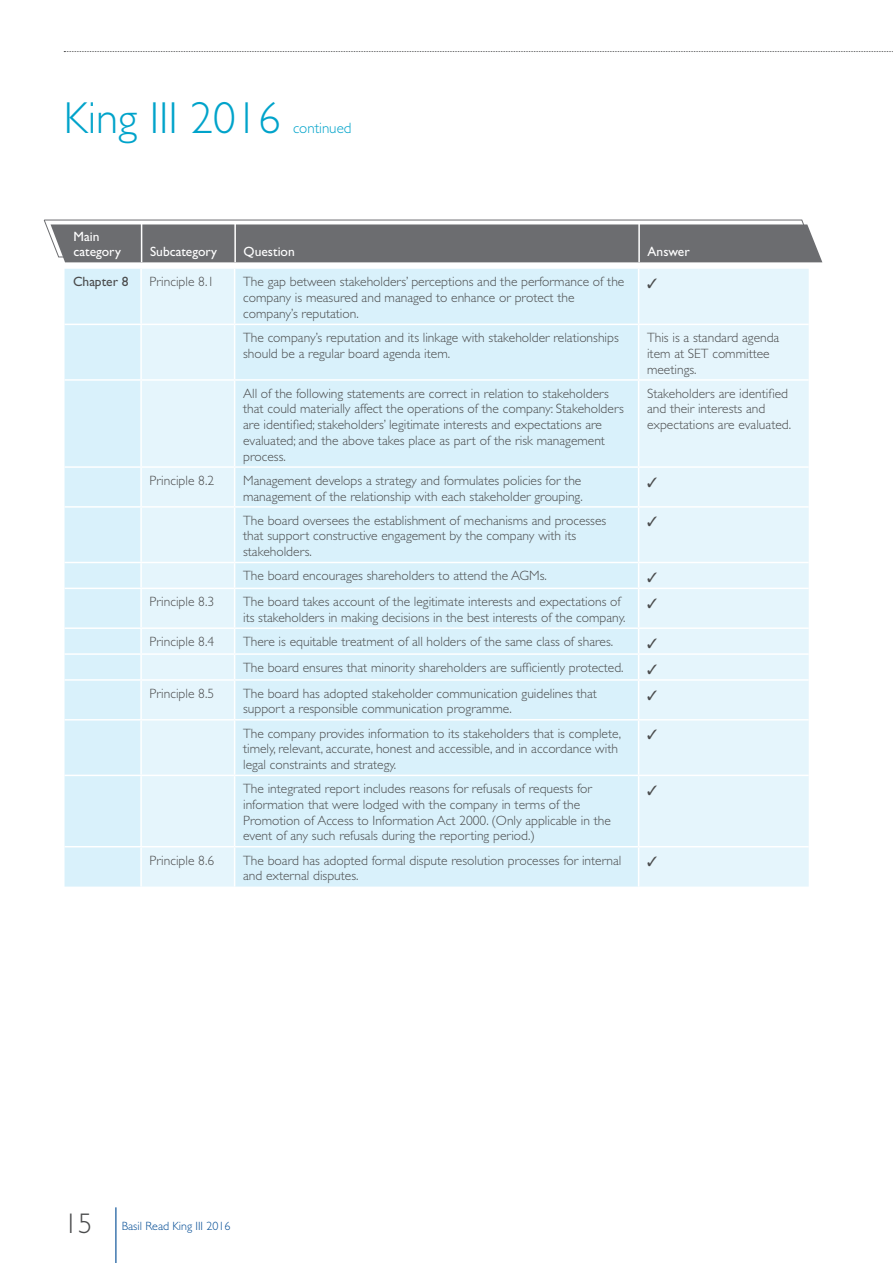
<style>
.page{position:relative;width:893px;height:1263px;background:#fff}
.page>*{position:absolute;margin:0;border:0;box-sizing:border-box;transform-origin:0 0}
.t1{font:300 45px "Gill Sans Std";color:#00a3ca}
.t2{font:300 28.5px "Gill Sans Std";color:#4b4c4d}
.t3{font:300 15px "Gill Sans Std";color:#00a3ca}
.t4{font:300 13.5px/15.8px "Gill Sans Std";color:#4b4c4d}
.t5{font:13.5px/15px "Gill Sans Std";color:#fff}
.t6{font:13.5px "Gill Sans Std";color:#4b4c4d}
.t7{font:300 12px "Gill Sans Std";color:#014b94}
</style>
<div class="page">
<hr style="left:115px;top:1207px;width:1px;height:56px;background:#014b94">
<svg style="left:64px;top:51px;width:829px;height:1px"></svg>
<div style="left:65px;top:269px;width:75px;height:617px;background:#d9f1fb"></div>
<svg style="left:142px;top:269px;width:667px;height:617px;background:#ddf2fb"></svg>
<hr style="left:65px;top:324px;width:76px;height:1px;background:#fff">
<hr style="left:141px;top:324px;width:94px;height:1px;background:#fff">
<hr style="left:235px;top:324px;width:404px;height:1px;background:#fff">
<hr style="left:639px;top:324px;width:170px;height:1px;background:#fff">
<hr style="left:65px;top:379px;width:76px;height:2px;background:#fff">
<hr style="left:141px;top:379px;width:94px;height:2px;background:#fff">
<hr style="left:235px;top:379px;width:404px;height:2px;background:#fff">
<hr style="left:639px;top:379px;width:170px;height:2px;background:#fff">
<hr style="left:65px;top:466px;width:76px;height:2px;background:#fff">
<hr style="left:141px;top:466px;width:94px;height:2px;background:#fff">
<hr style="left:235px;top:466px;width:404px;height:2px;background:#fff">
<hr style="left:639px;top:466px;width:170px;height:2px;background:#fff">
<hr style="left:65px;top:506px;width:76px;height:2px;background:#fff">
<hr style="left:141px;top:506px;width:94px;height:2px;background:#fff">
<hr style="left:235px;top:506px;width:404px;height:2px;background:#fff">
<hr style="left:639px;top:506px;width:170px;height:2px;background:#fff">
<hr style="left:65px;top:562px;width:76px;height:1px;background:#fff">
<hr style="left:141px;top:562px;width:94px;height:1px;background:#fff">
<hr style="left:235px;top:562px;width:404px;height:1px;background:#fff">
<hr style="left:639px;top:562px;width:170px;height:1px;background:#fff">
<hr style="left:65px;top:588px;width:76px;height:1px;background:#fff">
<hr style="left:141px;top:588px;width:94px;height:1px;background:#fff">
<hr style="left:235px;top:588px;width:404px;height:1px;background:#fff">
<hr style="left:639px;top:588px;width:170px;height:1px;background:#fff">
<hr style="left:65px;top:627px;width:76px;height:2px;background:#fff">
<hr style="left:141px;top:627px;width:94px;height:2px;background:#fff">
<hr style="left:235px;top:627px;width:404px;height:2px;background:#fff">
<hr style="left:639px;top:627px;width:170px;height:2px;background:#fff">
<hr style="left:65px;top:653px;width:76px;height:2px;background:#fff">
<hr style="left:141px;top:653px;width:94px;height:2px;background:#fff">
<hr style="left:235px;top:653px;width:404px;height:2px;background:#fff">
<hr style="left:639px;top:653px;width:170px;height:2px;background:#fff">
<hr style="left:65px;top:679px;width:76px;height:2px;background:#fff">
<hr style="left:141px;top:679px;width:94px;height:2px;background:#fff">
<hr style="left:235px;top:679px;width:404px;height:2px;background:#fff">
<hr style="left:639px;top:679px;width:170px;height:2px;background:#fff">
<hr style="left:65px;top:719px;width:76px;height:1px;background:#fff">
<hr style="left:141px;top:719px;width:94px;height:1px;background:#fff">
<hr style="left:235px;top:719px;width:404px;height:1px;background:#fff">
<hr style="left:639px;top:719px;width:170px;height:1px;background:#fff">
<hr style="left:65px;top:775px;width:76px;height:1px;background:#fff">
<hr style="left:141px;top:775px;width:94px;height:1px;background:#fff">
<hr style="left:235px;top:775px;width:404px;height:1px;background:#fff">
<hr style="left:639px;top:775px;width:170px;height:1px;background:#fff">
<hr style="left:65px;top:846px;width:76px;height:1px;background:#fff">
<hr style="left:141px;top:846px;width:94px;height:1px;background:#fff">
<hr style="left:235px;top:846px;width:404px;height:1px;background:#fff">
<hr style="left:639px;top:846px;width:170px;height:1px;background:#fff">
<hr style="left:234px;top:269px;width:1px;height:55px;background:#fff">
<hr style="left:638px;top:269px;width:1px;height:55px;background:#fff">
<hr style="left:234px;top:325px;width:1px;height:54px;background:#fff">
<hr style="left:638px;top:325px;width:1px;height:54px;background:#fff">
<hr style="left:234px;top:381px;width:1px;height:85px;background:#fff">
<hr style="left:638px;top:381px;width:1px;height:85px;background:#fff">
<hr style="left:234px;top:468px;width:1px;height:38px;background:#fff">
<hr style="left:638px;top:468px;width:1px;height:38px;background:#fff">
<hr style="left:234px;top:508px;width:1px;height:54px;background:#fff">
<hr style="left:638px;top:508px;width:1px;height:54px;background:#fff">
<svg style="left:234px;top:563px;width:1px;height:25px"></svg>
<svg style="left:638px;top:563px;width:1px;height:25px"></svg>
<hr style="left:234px;top:589px;width:1px;height:38px;background:#fff">
<hr style="left:638px;top:589px;width:1px;height:38px;background:#fff">
<svg style="left:234px;top:629px;width:1px;height:50px"></svg>
<svg style="left:638px;top:629px;width:1px;height:50px"></svg>
<hr style="left:234px;top:681px;width:1px;height:38px;background:#fff">
<hr style="left:638px;top:681px;width:1px;height:38px;background:#fff">
<hr style="left:234px;top:720px;width:1px;height:55px;background:#fff">
<hr style="left:638px;top:720px;width:1px;height:55px;background:#fff">
<hr style="left:234px;top:776px;width:1px;height:70px;background:#fff">
<hr style="left:638px;top:776px;width:1px;height:70px;background:#fff">
<hr style="left:234px;top:847px;width:1px;height:39px;background:#fff">
<hr style="left:638px;top:847px;width:1px;height:39px;background:#fff">
<svg style="left:44px;top:220px;width:778px;height:42px;background:#7d7e80"></svg>
<hr style="left:141px;top:223px;width:1px;height:39px;background:#fff">
<hr style="left:234px;top:223px;width:2px;height:39px;background:#fff">
<hr style="left:638px;top:223px;width:2px;height:39px;background:#fff">
<svg style="left:648px;top:279px;width:9px;height:9px"></svg>
<svg style="left:648px;top:477px;width:9px;height:10px"></svg>
<svg style="left:648px;top:517px;width:9px;height:10px"></svg>
<svg style="left:648px;top:572px;width:9px;height:10px"></svg>
<svg style="left:648px;top:598px;width:9px;height:10px"></svg>
<svg style="left:648px;top:638px;width:9px;height:10px"></svg>
<svg style="left:648px;top:664px;width:9px;height:10px"></svg>
<svg style="left:648px;top:690px;width:9px;height:10px"></svg>
<svg style="left:648px;top:730px;width:9px;height:9px"></svg>
<svg style="left:648px;top:785px;width:9px;height:10px"></svg>
<svg style="left:648px;top:857px;width:9px;height:9px"></svg>
<h1 class="t1" style="left:64px;top:92px;width:218px">King III 2016</h1>
<p class="t3" style="left:293px;top:119px;width:60px">continued</p>
<p class="t5" style="left:74px;top:229px;width:49px">Main category</p>
<p class="t5" style="left:150px;top:244px;width:69px">Subcategory</p>
<p class="t5" style="left:244px;top:244px;width:53px">Question</p>
<p class="t5" style="left:648px;top:244px;width:44px">Answer</p>
<p class="t6" style="left:73px;top:274px;width:57px">Chapter 8</p>
<p class="t4" style="left:150px;top:274px;width:66px">Principle 8.1</p>
<p class="t4" style="left:243px;top:274px;width:383px">The gap between stakeholders’ perceptions and the performance of the company is measured and managed to enhance or protect the company’s reputation.</p>
<p class="t4" style="left:243px;top:330px;width:377px">The company’s reputation and its linkage with stakeholder relationships should be a regular board agenda item.</p>
<p class="t4" style="left:647px;top:330px;width:134px">This is a standard agenda item at SET committee meetings.</p>
<p class="t4" style="left:243px;top:385px;width:382px">All of the following statements are correct in relation to stakeholders that could materially affect the operations of the company: Stakeholders are identified; stakeholders’ legitimate interests and expectations are evaluated; and the above takes place as part of the risk management process.</p>
<p class="t4" style="left:647px;top:385px;width:146px">Stakeholders are identified and their interests and expectations are evaluated.</p>
<p class="t4" style="left:150px;top:473px;width:66px">Principle 8.2</p>
<p class="t4" style="left:243px;top:473px;width:341px">Management develops a strategy and formulates policies for the management of the relationship with each stakeholder grouping.</p>
<p class="t4" style="left:243px;top:512px;width:365px">The board oversees the establishment of mechanisms and processes that support constructive engagement by the company with its stakeholders.</p>
<p class="t4" style="left:243px;top:568px;width:305px">The board encourages shareholders to attend the AGMs.</p>
<p class="t4" style="left:150px;top:594px;width:66px">Principle 8.3</p>
<p class="t4" style="left:243px;top:594px;width:384px">The board takes account of the legitimate interests and expectations of its stakeholders in making decisions in the best interests of the company.</p>
<p class="t4" style="left:150px;top:634px;width:66px">Principle 8.4</p>
<p class="t4" style="left:243px;top:634px;width:372px">There is equitable treatment of all holders of the same class of shares.</p>
<p class="t4" style="left:243px;top:660px;width:382px">The board ensures that minority shareholders are sufficiently protected.</p>
<p class="t4" style="left:150px;top:685px;width:66px">Principle 8.5</p>
<p class="t4" style="left:243px;top:685px;width:355px">The board has adopted stakeholder communication guidelines that support a responsible communication programme.</p>
<p class="t4" style="left:243px;top:725px;width:380px">The company provides information to its stakeholders that is complete, timely, relevant, accurate, honest and accessible, and in accordance with legal constraints and strategy.</p>
<p class="t4" style="left:243px;top:781px;width:369px">The integrated report includes reasons for refusals of requests for information that were lodged with the company in terms of the Promotion of Access to Information Act 2000. (Only applicable in the event of any such refusals during the reporting period.)</p>
<p class="t4" style="left:150px;top:852px;width:66px">Principle 8.6</p>
<p class="t4" style="left:243px;top:852px;width:380px">The board has adopted formal dispute resolution processes for internal and external disputes.</p>
<h2 class="t2" style="left:64px;top:1208px;width:30px">15</h2>
<p class="t7" style="left:122px;top:1219px;width:110px">Basil Read King III 2016</p>
</div>
